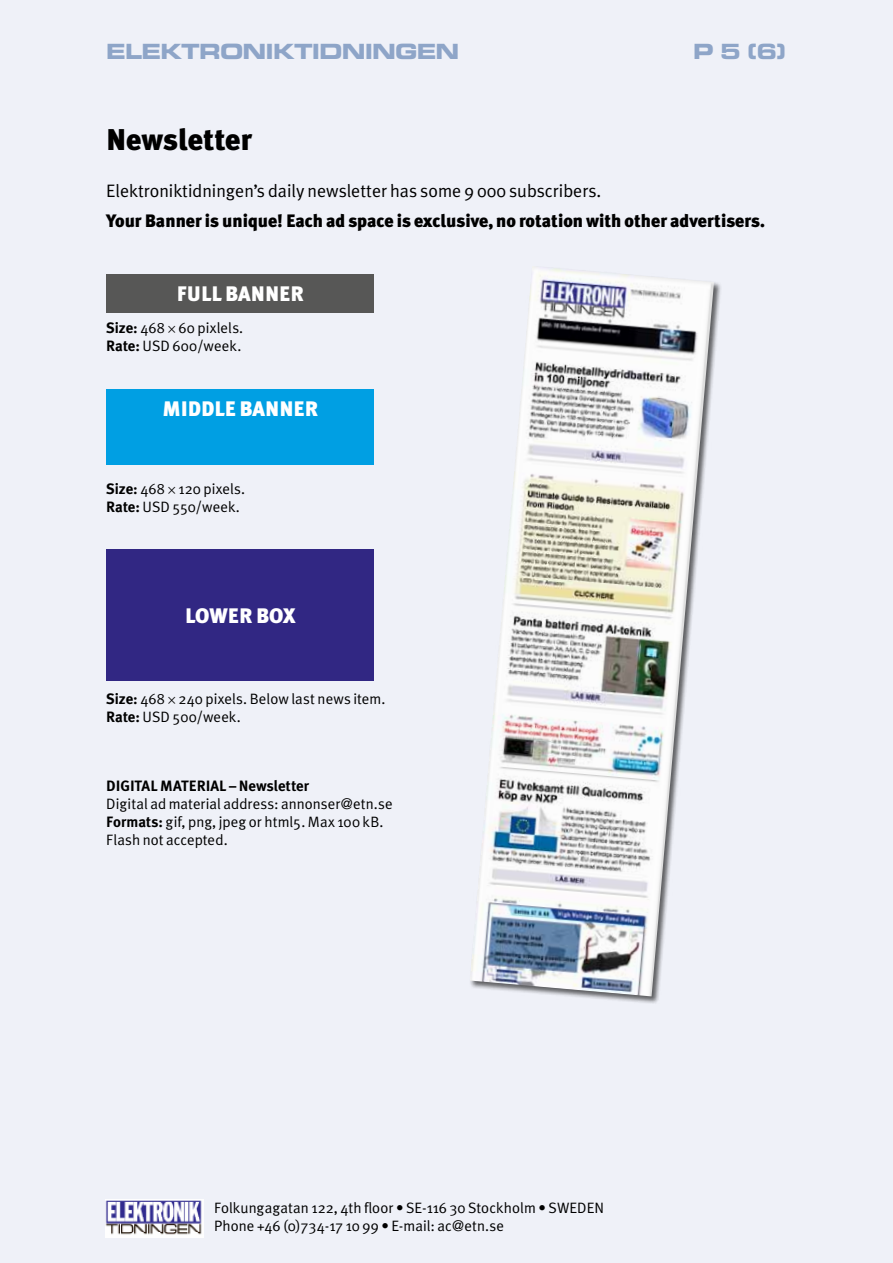
<style>
.page{position:relative;width:893px;height:1263px;background:#eff1f8}
.page>*{position:absolute;margin:0;border:0;box-sizing:border-box;transform-origin:0 0}
.t1{font:900 30px "Meta Plus";color:#000}
.t2{font:900 21px "Meta Plus";color:#fff}
.t3{font:21px "Eurostile Bold Extended Two";letter-spacing:-.04em;color:#8ea5c8}
.t4{font:900 18px "Meta Plus";color:#000}
.t5{font:18px "Meta Plus Normal";color:#000}
.t6{font:15px/18px "Meta Plus Normal";letter-spacing:.005em;color:#000}
.t7{font:700 15px "Meta Plus";color:#000}
.s1{font-family:"Meta Plus";font-weight:700}
.s2{font-family:"Minion Pro"}
</style>
<div class="page">
<img style="left:105px;top:1199px;width:98px;height:38px">
<div style="left:106px;top:275px;width:268px;height:38px;background:#575756"></div>
<div style="left:106px;top:389px;width:268px;height:76px;background:#009fe3"></div>
<div style="left:106px;top:549px;width:268px;height:132px;background:#312783"></div>
<div style="left:469px;top:266px;width:253px;height:739px;background:#000;opacity:.6"></div>
<img style="left:470px;top:266px;width:244px;height:730px">
<h2 class="t3" style="left:106px;top:36px;width:355px">ELEKTRONIKTIDNINGEN</h2>
<h2 class="t3" style="left:693px;top:36px;width:95px">P 5 (6)</h2>
<h1 class="t1" style="left:106px;top:122px;width:147px">Newsletter</h1>
<p class="t5" style="left:106px;top:180px;width:496px">Elektroniktidningen’s daily newsletter has some 9 000 subscribers.</p>
<p class="t4" style="left:106px;top:210px;width:660px">Your Banner is unique! Each ad space is exclusive, no rotation with other advertisers.</p>
<h2 class="t2" style="left:177px;top:282px;width:129px">full banner</h2>
<p class="t6" style="left:106px;top:319px;width:138px"><span class="s1">Size:</span> 468 <span class="s2">×</span> 60 pixlels.<br><span class="s1">Rate:</span> USD 600/week.</p>
<h2 class="t2" style="left:162px;top:396px;width:157px">middle banner</h2>
<p class="t6" style="left:106px;top:479px;width:140px"><span class="s1">Size:</span> 468 <span class="s2">×</span> 120 pixels.<br><span class="s1">Rate:</span> USD 550/week.</p>
<h2 class="t2" style="left:185px;top:604px;width:112px">lower Box</h2>
<p class="t6" style="left:106px;top:690px;width:281px"><span class="s1">Size:</span> 468 <span class="s2">×</span> 240 pixels. Below last news item.<br><span class="s1">Rate:</span> USD 500/week.</p>
<p class="t7" style="left:106px;top:777px;width:204px">DIGITAL MATERIAL – Newsletter</p>
<p class="t6" style="left:106px;top:794px;width:288px">Digital ad material address: annonser@etn.se<br><span class="s1">Formats:</span> gif, png, jpeg or html5. Max 100 kB.<br>Flash not accepted.</p>
<p class="t6" style="left:214px;top:1199px;width:391px">Folkungagatan 122, 4th floor • SE-116 30 Stockholm • SWEDEN<br>Phone +46 (0)734-17 10 99 • E-mail: ac@etn.se</p>
</div>
